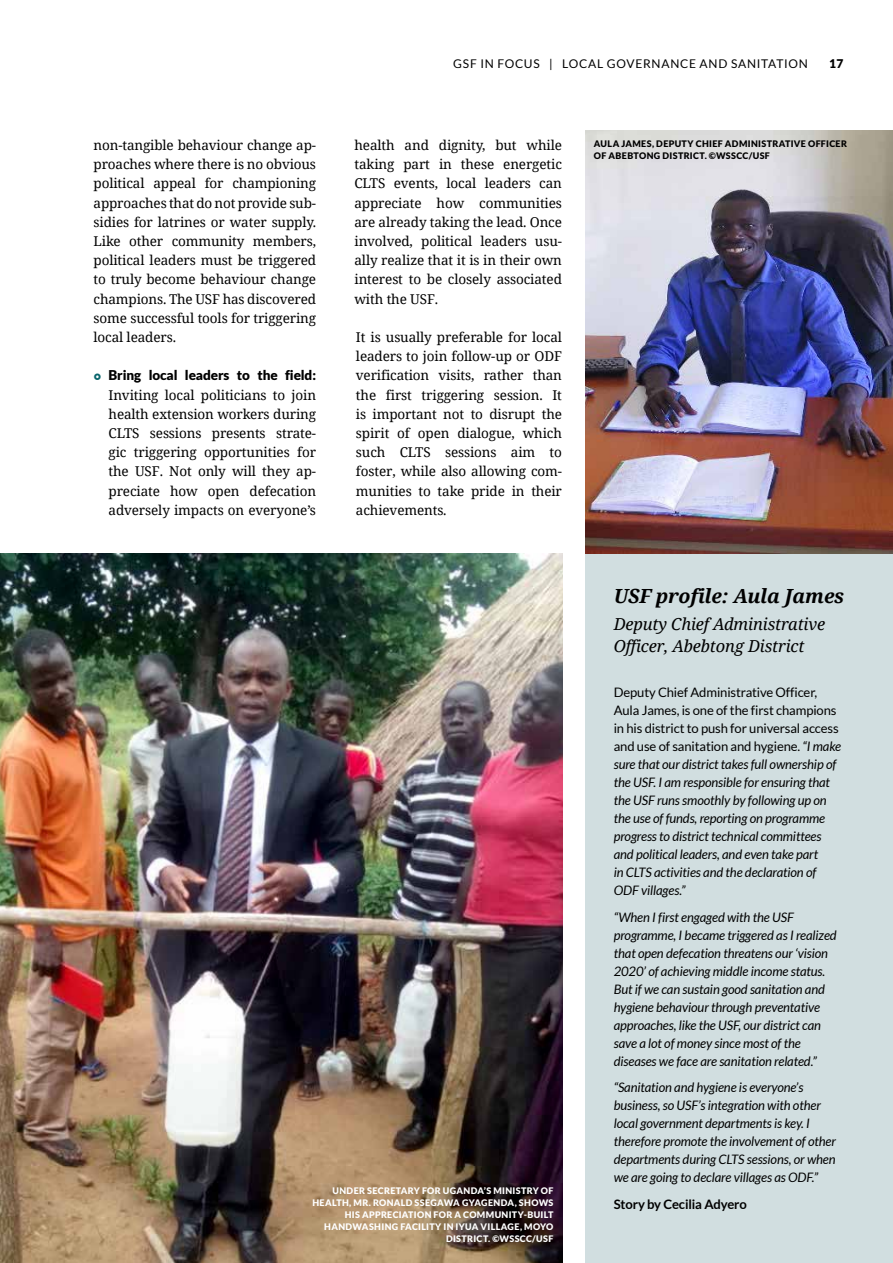
<style>
.page{position:relative;width:893px;height:1263px;background:#fff}
.page>*{position:absolute;margin:0;border:0;box-sizing:border-box;transform-origin:0 0}
.t1{font:italic 700 19.5px "Noto Serif";letter-spacing:-.01em;color:#000}
.t2{font:italic 16.5px/22.5px "Noto Serif";letter-spacing:-.01em;color:#000}
.t3{font:13.5px/19.2px "Noto Serif";letter-spacing:-.01em;color:#000;text-align:justify}
.t4{font:900 13.5px "Lato";letter-spacing:-.01em;color:#000}
.t5{font:italic 13.05px/18px "Lato";letter-spacing:-.01em;color:#000}
.t6{font:700 13.05px "Lato";letter-spacing:-.01em;color:#000}
.t7{font:12px "Lato";letter-spacing:.065em;color:#000}
.t8{font:900 12px "Lato";color:#000}
.t9{font:900 9px/12px "Lato";letter-spacing:.04em;color:#fff;text-align:right}
.t10{font:900 9px/12px "Lato";letter-spacing:.04em;color:#000}
.s1{font-style:normal}
</style>
<div class="page">
<div style="left:585px;top:553px;width:308px;height:710px;background:#d1dee0"></div>
<img style="left:585px;top:131px;width:308px;height:422px">
<img style="left:0;top:553px;width:562px;height:710px">
<p class="t3" style="left:94px;top:135px;width:224px">non-tangible behaviour change ap&shy;proaches where there is no obvious political appeal for championing approaches that do not provide sub&shy;sidies for latrines or water supply.<br>Like other community members, political leaders must be triggered to truly become behaviour change champions. The USF has discovered some successful tools for triggering local leaders.</p>
<p class="t4" style="left:109px;top:368px;width:209px">Bring local leaders to the field:</p>
<p class="t3" style="left:109px;top:385px;width:209px">Inviting local politicians to join health extension workers during CLTS sessions presents strate&shy;gic triggering opportunities for the USF. Not only will they ap&shy;preciate how open defecation adversely impacts on everyone’s</p>
<p class="t7" style="left:453px;top:57px;width:356px">GSF IN FOCUS | LOCAL GOVERNANCE AND SANITATION</p>
<p class="t8" style="left:829px;top:57px;width:16px">17</p>
<p class="t3" style="left:354px;top:135px;width:209px">health and dignity, but while taking part in these energetic CLTS events, local leaders can appreciate how communities are already taking the lead. Once involved, political leaders usu&shy;ally realize that it is in their own interest to be closely associated with the USF.</p>
<p class="t3" style="left:356px;top:327px;width:208px">It is usually preferable for local leaders to join follow-up or ODF verification visits, rather than the first triggering session. It is important not to disrupt the spirit of open dialogue, which such CLTS sessions aim to foster, while also allowing com&shy;munities to take pride in their achievements.</p>
<p class="t10" style="left:594px;top:137px;width:255px">AULA JAMES, DEPUTY CHIEF ADMINISTRATIVE OFFICER<br>OF ABEBTONG DISTRICT. ©WSSCC/USF</p>
<h1 class="t1" style="left:614px;top:582px;width:232px">USF profile: Aula James</h1>
<p class="t2" style="left:614px;top:612px;width:213px">Deputy Chief Administrative<br>Officer, Abebtong District</p>
<p class="t9" style="left:312px;top:1184px;width:243px">UNDER SECRETARY FOR UGANDA’S MINISTRY OF HEALTH, MR. RONALD SSEGAWA GYAGENDA, SHOWS HIS APPRECIATION FOR A COMMUNITY-BUILT HANDWASHING FACILITY IN IYUA VILLAGE, MOYO DISTRICT. ©WSSCC/USF</p>
<p class="t5" style="left:614px;top:684px;width:229px"><span class="s1">Deputy Chief Administrative Officer, Aula James, is one of the first champions in his district to push for universal access and use of sanitation and hygiene.</span> “I make sure that our district takes full ownership of the USF. I am responsible for ensuring that the USF runs smoothly by following up on the use of funds, reporting on programme progress to district technical committees and political leaders, and even take part<br>in CLTS activities and the declaration of ODF villages.”</p>
<p class="t5" style="left:614px;top:908px;width:225px">“When I first engaged with the USF programme, I became triggered as I realized that open defecation threatens our ‘vision 2020’ of achieving middle income status.<br>But if we can sustain good sanitation and hygiene behaviour through preventative approaches, like the USF, our district can save a lot of money since most of the diseases we face are sanitation related.”</p>
<p class="t5" style="left:614px;top:1079px;width:224px">“Sanitation and hygiene is everyone’s business, so USF’s integration with other local government departments is key. I therefore promote the involvement of other departments during CLTS sessions, or when we are going to declare villages as ODF.”</p>
<p class="t6" style="left:614px;top:1196px;width:135px">Story by Cecilia Adyero</p>
</div>
